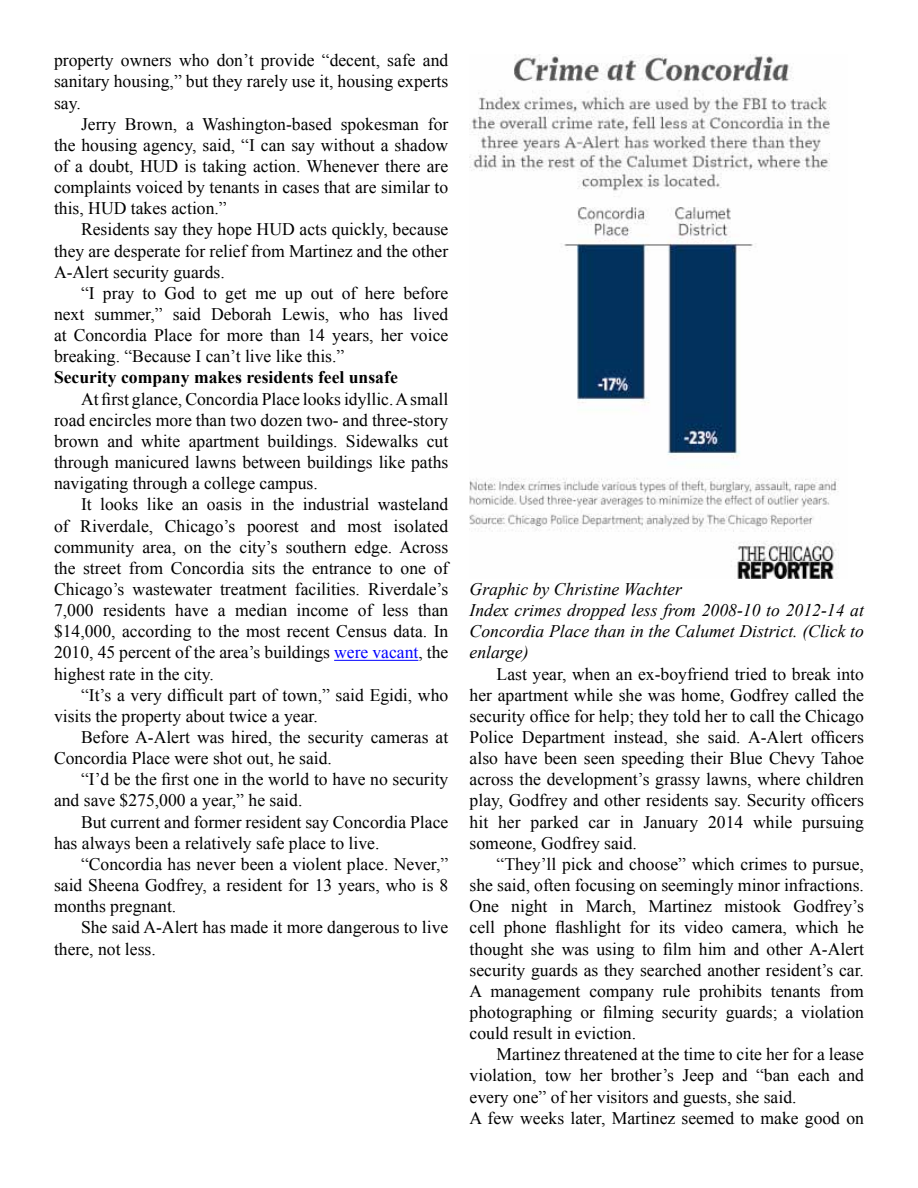
<style>
.page{position:relative;width:918px;height:1188px;background:#fff}
.page>*{position:absolute;margin:0;border:0;box-sizing:border-box;transform-origin:0 0}
.t1{font:17.7px/21.1px "Times New Roman";color:#000;text-align:justify}
.t2{font:italic 17.7px/21.1px "Times New Roman";color:#000}
.t3{font:700 17.7px "Times New Roman";color:#000}
.s1{color:#00f}
</style>
<div class="page">
<hr style="left:334px;top:660px;width:84px;height:1px;background:#00f">
<img style="left:470px;top:54px;width:369px;height:524px">
<p class="t1" style="left:54px;top:49px;width:396px">property owners who don’t provide “decent, safe and sanitary housing,” but they rarely use it, housing experts say.</p>
<p class="t1" style="left:54px;top:113px;width:396px;text-indent:27px">Jerry Brown, a Washington-based spokesman for the housing agency, said, “I can say without a shadow of a doubt, HUD is taking action. Whenever there are complaints voiced by tenants in cases that are similar to this, HUD takes action.”</p>
<p class="t1" style="left:54px;top:219px;width:396px;text-indent:27px">Residents say they hope HUD acts quickly, because they are desperate for relief from Martinez and the other A-Alert security guards.</p>
<p class="t1" style="left:54px;top:282px;width:396px;text-indent:27px">“I pray to God to get me up out of here before next summer,” said Deborah Lewis, who has lived at Concordia Place for more than 14 years, her voice breaking. “Because I can’t live like this.”</p>
<p class="t3" style="left:54px;top:365px;width:345px">Security company makes residents feel unsafe</p>
<p class="t1" style="left:54px;top:388px;width:396px;text-indent:27px">At first glance, Concordia Place looks idyllic. A small road encircles more than two dozen two- and three-story brown and white apartment buildings. Sidewalks cut through manicured lawns between buildings like paths navigating through a college campus.</p>
<p class="t1" style="left:54px;top:494px;width:396px;text-indent:27px">It looks like an oasis in the industrial wasteland of Riverdale, Chicago’s poorest and most isolated community area, on the city’s southern edge. Across the street from Concordia sits the entrance to one of Chicago’s wastewater treatment facilities. Riverdale’s 7,000 residents have a median income of less than $14,000, according to the most recent Census data. In 2010, 45 percent of the area’s buildings <span class="s1">were vacant</span>, the highest rate in the city.</p>
<p class="t1" style="left:54px;top:684px;width:396px;text-indent:27px">“It’s a very difficult part of town,” said Egidi, who visits the property about twice a year.</p>
<p class="t1" style="left:54px;top:726px;width:396px;text-indent:27px">Before A-Alert was hired, the security cameras at<br>Concordia Place were shot out, he said.</p>
<p class="t1" style="left:54px;top:769px;width:396px;text-indent:27px">“I’d be the first one in the world to have no security and save $275,000 a year,” he said.</p>
<p class="t1" style="left:54px;top:811px;width:396px;text-indent:27px">But current and former resident say Concordia Place has always been a relatively safe place to live.</p>
<p class="t1" style="left:54px;top:853px;width:396px;text-indent:27px">“Concordia has never been a violent place. Never,” said Sheena Godfrey, a resident for 13 years, who is 8 months pregnant.</p>
<p class="t1" style="left:54px;top:917px;width:396px;text-indent:27px">She said A-Alert has made it more dangerous to live there, not less.</p>
<p class="t2" style="left:470px;top:578px;width:396px">Graphic by Christine Wachter<br>Index crimes dropped less from 2008-10 to 2012-14 at Concordia Place than in the Calumet District. (Click to enlarge)</p>
<p class="t1" style="left:470px;top:663px;width:396px;text-indent:27px">Last year, when an ex-boyfriend tried to break into her apartment while she was home, Godfrey called the security office for help; they told her to call the Chicago Police Department instead, she said. A-Alert officers also have been seen speeding their Blue Chevy Tahoe across the development’s grassy lawns, where children play, Godfrey and other residents say. Security officers hit her parked car in January 2014 while pursuing someone, Godfrey said.</p>
<p class="t1" style="left:470px;top:853px;width:396px;text-indent:27px">“They’ll pick and choose” which crimes to pursue, she said, often focusing on seemingly minor infractions.<br>One night in March, Martinez mistook Godfrey’s cell phone flashlight for its video camera, which he thought she was using to film him and other A-Alert security guards as they searched another resident’s car.<br>A management company rule prohibits tenants from photographing or filming security guards; a violation could result in eviction.</p>
<p class="t1" style="left:470px;top:1044px;width:396px;text-align:left;text-indent:27px">Martinez threatened at the time to cite her for a lease violation, tow her brother’s Jeep and “ban each and every one” of her visitors and guests, she said.<br>A few weeks later, Martinez seemed to make good on</p>
</div>
